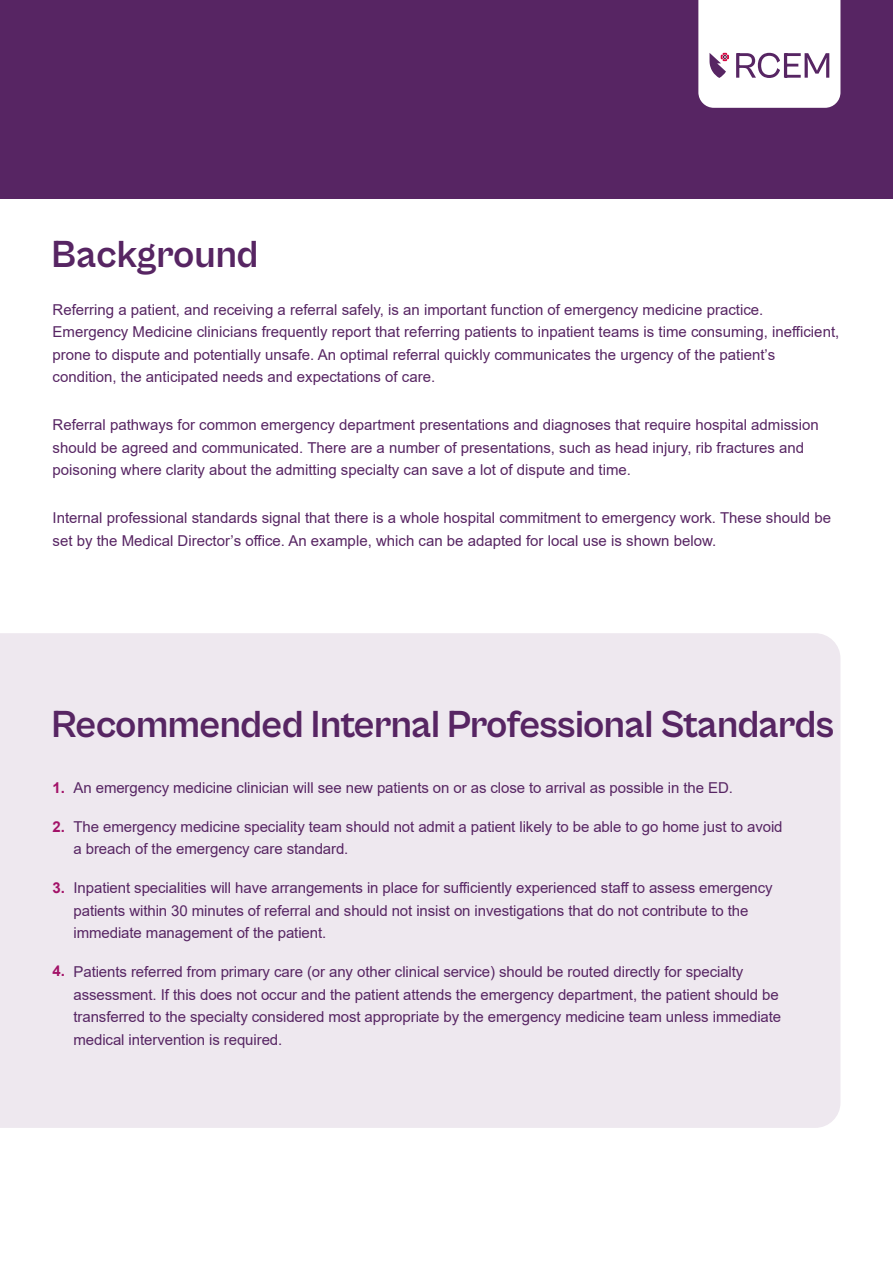
<style>
.page{position:relative;width:893px;height:1263px;background:#fff}
.page>*{position:absolute;margin:0;border:0;box-sizing:border-box;transform-origin:0 0}
.t1{font:700 39px "Cabinet Grotesk Variable";letter-spacing:-.015em;color:#572563}
.t2{font:15px/22.5px "Arial";color:#572563}
.t3{font:700 15px "Arial";color:#a31268}
</style>
<div class="page">
<div style="left:0;top:633px;width:840px;height:495px;background:#eee8ef"></div>
<div style="left:0;top:0;width:893px;height:199px;background:#572563"></div>
<svg style="left:698px;top:0;width:142px;height:108px;background:#f1ecf1"></svg>
<h1 class="t1" style="left:52px;top:233px;width:208px">Background</h1>
<p class="t2" style="left:52px;top:298px;width:788px">Referring a patient, and receiving a referral safely, is an important function of emergency medicine practice.<br>Emergency Medicine clinicians frequently report that referring patients to inpatient teams is time consuming, inefficient, prone to dispute and potentially unsafe. An optimal referral quickly communicates the urgency of the patient’s condition, the anticipated needs and expectations of care.</p>
<p class="t2" style="left:52px;top:413px;width:768px">Referral pathways for common emergency department presentations and diagnoses that require hospital admission should be agreed and communicated. There are a number of presentations, such as head injury, rib fractures and poisoning where clarity about the admitting specialty can save a lot of dispute and time.</p>
<p class="t2" style="left:52px;top:506px;width:780px">Internal professional standards signal that there is a whole hospital commitment to emergency work. These should be set by the Medical Director’s office. An example, which can be adapted for local use is shown below.</p>
<h1 class="t1" style="left:52px;top:703px;width:784px">Recommended Internal Professional Standards</h1>
<p class="t3" style="left:52px;top:777px;width:14px">1.</p>
<p class="t3" style="left:52px;top:816px;width:14px">2.</p>
<p class="t3" style="left:52px;top:878px;width:14px">3.</p>
<p class="t3" style="left:52px;top:960px;width:14px">4.</p>
<p class="t2" style="left:73px;top:776px;width:661px">An emergency medicine clinician will see new patients on or as close to arrival as possible in the ED.</p>
<p class="t2" style="left:73px;top:815px;width:711px">The emergency medicine speciality team should not admit a patient likely to be able to go home just to avoid a breach of the emergency care standard.</p>
<p class="t2" style="left:73px;top:877px;width:701px">Inpatient specialities will have arrangements in place for sufficiently experienced staff to assess emergency patients within 30 minutes of referral and should not insist on investigations that do not contribute to the immediate management of the patient.</p>
<p class="t2" style="left:73px;top:961px;width:709px">Patients referred from primary care (or any other clinical service) should be routed directly for specialty assessment. If this does not occur and the patient attends the emergency department, the patient should be transferred to the specialty considered most appropriate by the emergency medicine team unless immediate medical intervention is required.</p>
</div>
